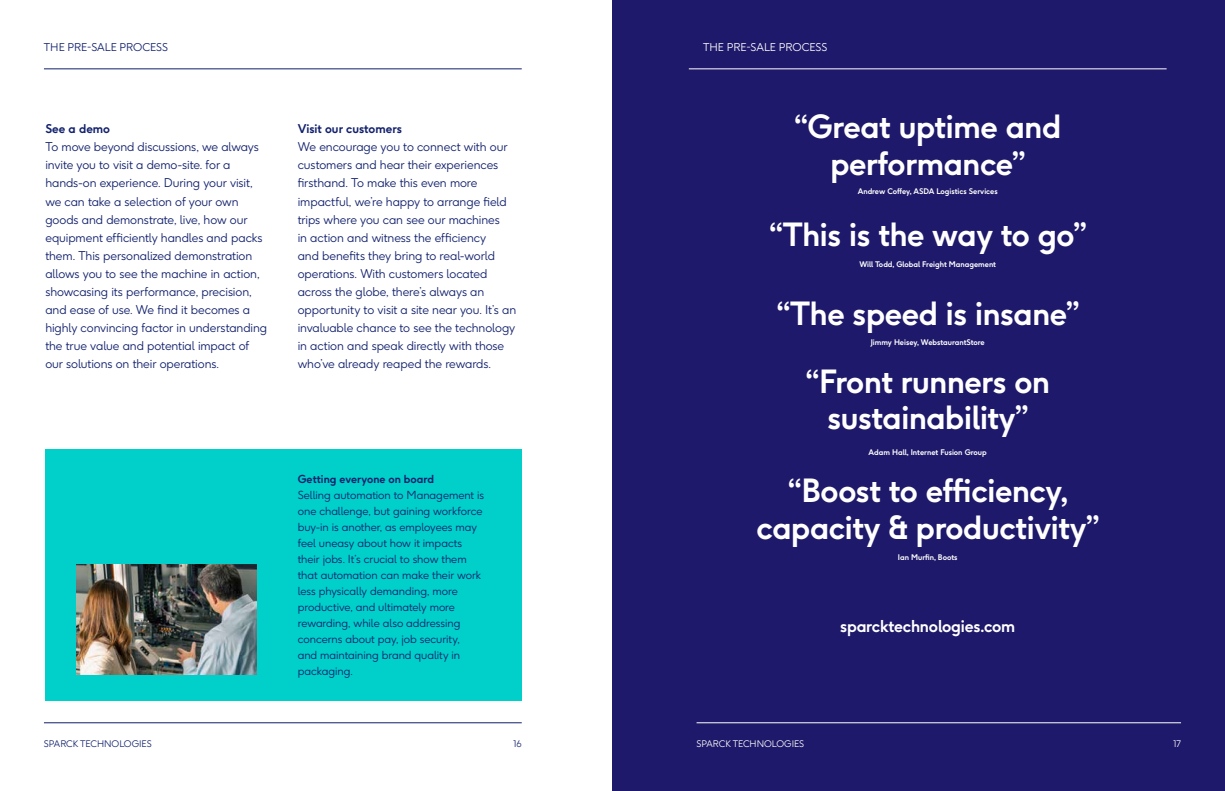
<style>
.page{position:relative;width:1225px;height:791px;background:#fff}
.page>*{position:absolute;margin:0;border:0;box-sizing:border-box;transform-origin:0 0}
.t1{font:700 31.7px/36.4px "F37 Ginger";letter-spacing:-.01em;color:#fff;text-align:center}
.t2{font:700 16.3px "F37 Ginger";letter-spacing:-.01em;color:#fff}
.t3{font:300 12px/18px "F37 Ginger";letter-spacing:-.005em;color:#11206c}
.t4{font:700 12px "F37 Ginger";color:#11206c}
.t5{font:300 11px/16px "F37 Ginger";color:#11206c}
.t6{font:700 11px "F37 Ginger";letter-spacing:.005em;color:#11206c}
.t7{font:300 10.7px "F37 Ginger";color:#11206c}
.t8{font:300 10.7px "F37 Ginger";color:#fff}
.t9{font:300 9px "F37 Ginger";color:#11206c}
.t10{font:300 9px "F37 Ginger";color:#fff}
.t11{font:700 7.7px "F37 Ginger";color:#fff}
</style>
<div class="page">
<div style="left:45px;top:449px;width:477px;height:251px;background:#00cfca"></div>
<div style="left:612px;top:0;width:613px;height:791px;background:#1e196a"></div>
<hr style="left:689px;top:69px;width:477px;height:1px;background:#fff">
<hr style="left:696px;top:722px;width:485px;height:1px;background:#fff">
<img style="left:77px;top:564px;width:180px;height:110px">
<hr style="left:44px;top:69px;width:478px;height:1px;background:#11206c">
<hr style="left:44px;top:722px;width:478px;height:1px;background:#11206c">
<p class="t7" style="left:44px;top:38px;width:126px">THE PRE-SALE PROCESS</p>
<p class="t4" style="left:45px;top:118px;width:66px">See a demo</p>
<p class="t3" style="left:45px;top:137px;width:223px">To move beyond discussions, we always invite you to visit a demo-site. for a hands-on experience. During your visit, we can take a selection of your own goods and demonstrate, live, how our equipment efficiently handles and packs them. This personalized demonstration allows you to see the machine in action, showcasing its performance, precision, and ease of use. We find it becomes a highly convincing factor in understanding the true value and potential impact of our solutions on their operations.</p>
<p class="t4" style="left:298px;top:118px;width:106px">Visit our customers</p>
<p class="t3" style="left:298px;top:137px;width:220px">We encourage you to connect with our customers and hear their experiences firsthand. To make this even more impactful, we’re happy to arrange field trips where you can see our machines<br>in action and witness the efficiency<br>and benefits they bring to real-world operations. With customers located across the globe, there’s always an opportunity to visit a site near you. It’s an invaluable chance to see the technology in action and speak directly with those who’ve already reaped the rewards.</p>
<p class="t6" style="left:298px;top:469px;width:138px">Getting everyone on board</p>
<p class="t5" style="left:298px;top:485px;width:188px">Selling automation to Management is one challenge, but gaining workforce buy-in is another, as employees may feel uneasy about how it impacts their jobs. It’s crucial to show them that automation can make their work less physically demanding, more productive, and ultimately more rewarding, while also addressing concerns about pay, job security,<br>and maintaining brand quality in packaging.</p>
<p class="t8" style="left:703px;top:38px;width:126px">THE PRE-SALE PROCESS</p>
<h1 class="t1" style="left:794px;top:105px;width:268px">“Great uptime and performance”</h1>
<p class="t11" style="left:857px;top:184px;width:141px">Andrew Coffey, ASDA Logistics Services</p>
<h1 class="t1" style="left:769px;top:212px;width:320px">“This is the way to go”</h1>
<p class="t11" style="left:859px;top:257px;width:138px">Will Todd, Global Freight Management</p>
<h1 class="t1" style="left:776px;top:291px;width:305px">“The speed is insane”</h1>
<p class="t11" style="left:870px;top:335px;width:116px">Jimmy Heisey, WebstaurantStore</p>
<h1 class="t1" style="left:805px;top:359px;width:246px">“Front runners on sustainability”</h1>
<p class="t11" style="left:868px;top:445px;width:120px">Adam Hall, Internet Fusion Group</p>
<h1 class="t1" style="left:756px;top:468px;width:345px">“Boost to efficiency, capacity &amp; productivity”</h1>
<p class="t11" style="left:898px;top:550px;width:61px">Ian Murfin, Boots</p>
<h2 class="t2" style="left:840px;top:612px;width:177px">sparcktechnologies.com</h2>
<p class="t9" style="left:44px;top:736px;width:109px">SPARCK TECHNOLOGIES</p>
<p class="t9" style="left:513px;top:736px;width:10px">16</p>
<p class="t10" style="left:696px;top:736px;width:109px">SPARCK TECHNOLOGIES</p>
<p class="t10" style="left:1173px;top:736px;width:9px">17</p>
</div>
